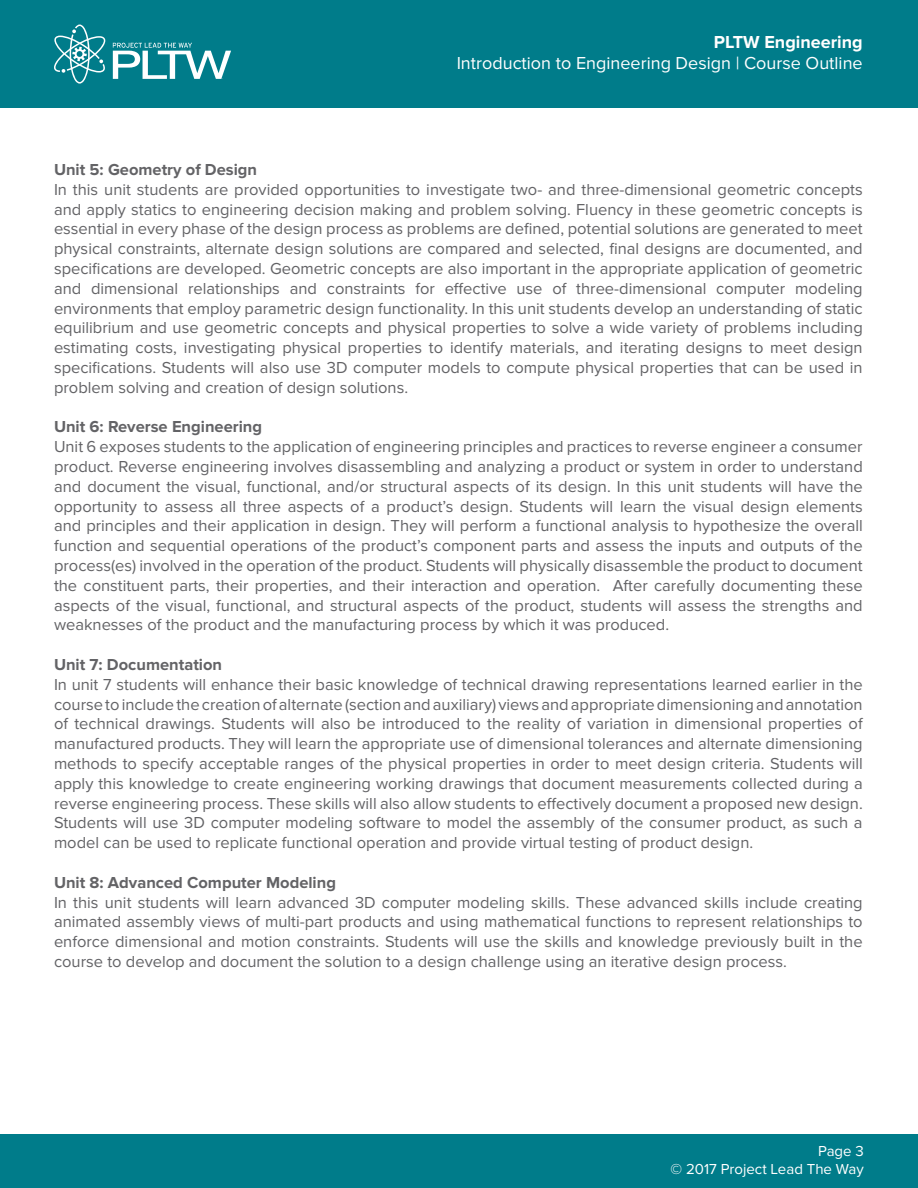
<style>
.page{position:relative;width:918px;height:1188px;background:#fff}
.page>*{position:absolute;margin:0;border:0;box-sizing:border-box;transform-origin:0 0}
.t1{font:18px "Proxima Nova";color:#fff}
.t2{font:700 18px "Proxima Nova";color:#fff}
.t3{font:16.5px/19.8px "Proxima Nova";color:#636366;text-align:justify}
.t4{font:700 16.5px "Proxima Nova";color:#636366}
.t5{font:15px "Proxima Nova";color:#fff}
</style>
<div class="page">
<div style="left:0;top:0;width:918px;height:108px;background:#007c8a"></div>
<svg style="left:113px;top:43px;width:118px;height:36px"></svg>
<svg style="left:54px;top:25px;width:51px;height:59px"></svg>
<div style="left:0;top:1134px;width:918px;height:54px;background:#007c8a"></div>
<p class="t2" style="left:714px;top:32px;width:150px">PLTW Engineering</p>
<p class="t1" style="left:457px;top:53px;width:408px">Introduction to Engineering Design | Course Outline</p>
<p class="t4" style="left:54px;top:160px;width:205px">Unit 5: Geometry of Design</p>
<p class="t3" style="left:54px;top:180px;width:810px">In this unit students are provided opportunities to investigate two- and three-dimensional geometric concepts and apply statics to engineering decision making and problem solving. Fluency in these geometric concepts is essential in every phase of the design process as problems are defined, potential solutions are generated to meet physical constraints, alternate design solutions are compared and selected, final designs are documented, and specifications are developed. Geometric concepts are also important in the appropriate application of geometric and dimensional relationships and constraints for effective use of three-dimensional computer modeling environments that employ parametric design functionality. In this unit students develop an understanding of static equilibrium and use geometric concepts and physical properties to solve a wide variety of problems including estimating costs, investigating physical properties to identify materials, and iterating designs to meet design specifications. Students will also use 3D computer models to compute physical properties that can be used in problem solving and creation of design solutions.</p>
<p class="t4" style="left:54px;top:417px;width:210px">Unit 6: Reverse Engineering</p>
<p class="t3" style="left:54px;top:437px;width:810px">Unit 6 exposes students to the application of engineering principles and practices to reverse engineer a consumer product. Reverse engineering involves disassembling and analyzing a product or system in order to understand and document the visual, functional, and/or structural aspects of its design. In this unit students will have the opportunity to assess all three aspects of a product’s design. Students will learn the visual design elements and principles and their application in design. They will perform a functional analysis to hypothesize the overall function and sequential operations of the product’s component parts and assess the inputs and outputs of the process(es) involved in the operation of the product. Students will physically disassemble the product to document the constituent parts, their properties, and their interaction and operation. After carefully documenting these aspects of the visual, functional, and structural aspects of the product, students will assess the strengths and weaknesses of the product and the manufacturing process by which it was produced.</p>
<p class="t4" style="left:54px;top:655px;width:170px">Unit 7: Documentation</p>
<p class="t3" style="left:54px;top:675px;width:810px">In unit 7 students will enhance their basic knowledge of technical drawing representations learned earlier in the course to include the creation of alternate (section and auxiliary) views and appropriate dimensioning and annotation of technical drawings. Students will also be introduced to the reality of variation in dimensional properties of manufactured products. They will learn the appropriate use of dimensional tolerances and alternate dimensioning methods to specify acceptable ranges of the physical properties in order to meet design criteria. Students will apply this knowledge to create engineering working drawings that document measurements collected during a reverse engineering process. These skills will also allow students to effectively document a proposed new design.<br>Students will use 3D computer modeling software to model the assembly of the consumer product, as such a model can be used to replicate functional operation and provide virtual testing of product design.</p>
<p class="t4" style="left:54px;top:873px;width:284px">Unit 8: Advanced Computer Modeling</p>
<p class="t3" style="left:54px;top:893px;width:810px">In this unit students will learn advanced 3D computer modeling skills. These advanced skills include creating animated assembly views of multi-part products and using mathematical functions to represent relationships to enforce dimensional and motion constraints. Students will use the skills and knowledge previously built in the course to develop and document the solution to a design challenge using an iterative design process.</p>
<p class="t5" style="left:818px;top:1144px;width:47px">Page 3</p>
<p class="t5" style="left:671px;top:1161px;width:48px">© 2017</p>
<p class="t5" style="left:705px;top:1162px;width:160px">© Project Lead The Way</p>
</div>
